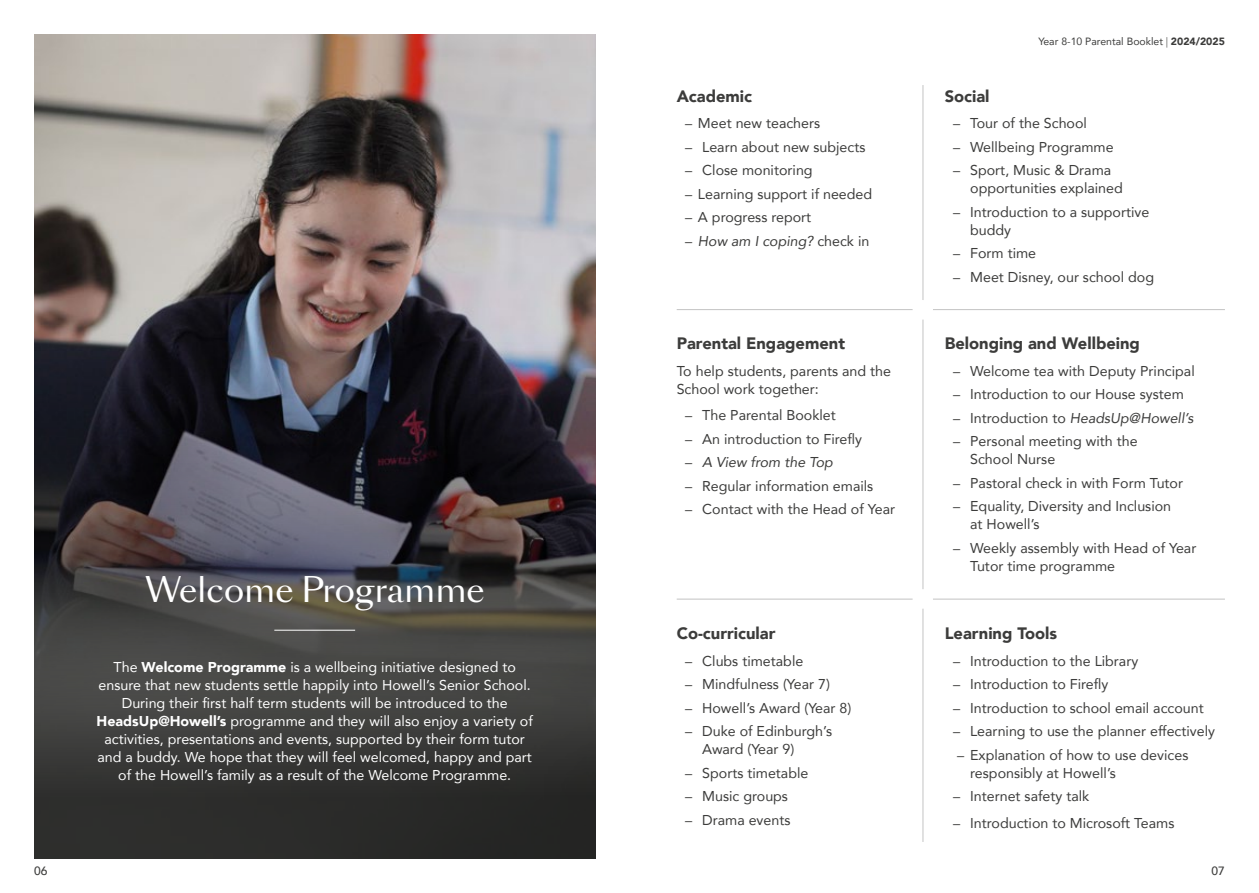
<style>
.page{position:relative;width:1259px;height:893px;background:#fff}
.page>*{position:absolute;margin:0;border:0;box-sizing:border-box;transform-origin:0 0}
.t1{font:33px "Sang Bleu Sans";color:#fff}
.t2{font:900 16.5px "Avenir";color:#3c3c3b}
.t3{font:14.25px/18px "Avenir";color:#3c3c3b}
.t4{font:14.25px/18px "Avenir";color:#fff;text-align:center}
.t5{font:italic 14.25px "Avenir";color:#3c3c3b}
.t6{font:500 12px "Avenir";color:#3c3c3b}
.t7{font:10.5px "Avenir";color:#3c3c3b}
.s1{font-weight:900}
.s2{font-style:normal}
.s3{font-weight:300}
</style>
<div class="page">
<img style="left:34px;top:50px;width:561px;height:809px">
<hr style="left:274px;top:630px;width:81px;height:1px;background:#fff">
<hr style="left:922px;top:85px;width:1px;height:757px;background:#c3c3c3">
<hr style="left:676px;top:599px;width:549px;height:1px;background:#c3c3c3">
<hr style="left:676px;top:309px;width:549px;height:1px;background:#c3c3c3">
<div style="left:912px;top:300px;width:21px;height:20px;background:#fff;border-radius:50%"></div>
<div style="left:912px;top:589px;width:21px;height:20px;background:#fff;border-radius:50%"></div>
<h1 class="t1" style="left:145px;top:569px;width:341px">Welcome Programme</h1>
<p class="t4" style="left:97px;top:658px;width:438px">The <span class="s1">Welcome Programme</span> is a wellbeing initiative designed to ensure that new students settle happily into Howell’s Senior School.<br>During their first half term students will be introduced to the <span class="s1">HeadsUp@Howell’s</span> programme and they will also enjoy a variety of activities, presentations and events, supported by their form tutor and a buddy. We hope that they will feel welcomed, happy and part of the Howell’s family as a result of the Welcome Programme.</p>
<p class="t2" style="left:676px;top:82px;width:77px">Academic</p>
<p class="t3" style="left:685px;top:114px;width:137px">– Meet new teachers</p>
<p class="t3" style="left:685px;top:137px;width:182px">– Learn about new subjects</p>
<p class="t3" style="left:685px;top:161px;width:129px">– Close monitoring</p>
<p class="t3" style="left:685px;top:184px;width:188px">– Learning support if needed</p>
<p class="t3" style="left:685px;top:208px;width:128px">– A progress report</p>
<p class="t5" style="left:685px;top:232px;width:186px"><span class="s2">–</span> How am I coping? <span class="s2">check in</span></p>
<p class="t2" style="left:676px;top:329px;width:170px">Parental Engagement</p>
<p class="t3" style="left:676px;top:361px;width:216px">To help students, parents and the<br>School work together:</p>
<p class="t3" style="left:685px;top:406px;width:152px">– The Parental Booklet</p>
<p class="t3" style="left:685px;top:429px;width:178px">– An introduction to Firefly</p>
<p class="t5" style="left:685px;top:453px;width:149px"><span class="s2">–</span> A View from the Top</p>
<p class="t3" style="left:685px;top:476px;width:190px">– Regular information emails</p>
<p class="t3" style="left:685px;top:500px;width:211px">– Contact with the Head of Year</p>
<p class="t2" style="left:676px;top:619px;width:100px">Co-curricular</p>
<p class="t3" style="left:685px;top:651px;width:120px">– Clubs timetable</p>
<p class="t3" style="left:685px;top:675px;width:146px">– Mindfulness (Year 7)</p>
<p class="t3" style="left:685px;top:698px;width:168px">– Howell’s Award (Year 8)</p>
<p class="t3" style="left:702px;top:722px;width:131px;text-indent:-17px">– Duke of Edinburgh’s<br>Award (Year 9)</p>
<p class="t3" style="left:685px;top:763px;width:125px">– Sports timetable</p>
<p class="t3" style="left:685px;top:787px;width:104px">– Music groups</p>
<p class="t3" style="left:685px;top:810px;width:107px">– Drama events</p>
<p class="t7" style="left:1038px;top:32px;width:188px">Year 8-10 Parental Booklet <span class="s3">|</span> <span class="s1">2024/2025</span></p>
<p class="t2" style="left:944px;top:82px;width:46px">Social</p>
<p class="t3" style="left:953px;top:114px;width:135px">– Tour of the School</p>
<p class="t3" style="left:953px;top:137px;width:162px">– Wellbeing Programme</p>
<p class="t3" style="left:970px;top:161px;width:154px;text-indent:-17px">– Sport, Music &amp; Drama opportunities explained</p>
<p class="t3" style="left:970px;top:202px;width:181px;text-indent:-17px">– Introduction to a supportive buddy</p>
<p class="t3" style="left:953px;top:244px;width:85px">– Form time</p>
<p class="t3" style="left:953px;top:267px;width:202px">– Meet Disney, our school dog</p>
<p class="t2" style="left:944px;top:329px;width:197px">Belonging and Wellbeing</p>
<p class="t3" style="left:953px;top:361px;width:243px">– Welcome tea with Deputy Principal</p>
<p class="t3" style="left:953px;top:385px;width:232px">– Introduction to our House system</p>
<p class="t5" style="left:953px;top:409px;width:242px"><span class="s2">– Introduction to</span> HeadsUp@Howell’s</p>
<p class="t3" style="left:970px;top:432px;width:169px;text-indent:-17px">– Personal meeting with the<br>School Nurse</p>
<p class="t3" style="left:953px;top:473px;width:231px">– Pastoral check in with Form Tutor</p>
<p class="t3" style="left:970px;top:497px;width:202px;text-indent:-17px">– Equality, Diversity and Inclusion at Howell’s</p>
<p class="t3" style="left:970px;top:538px;width:228px;text-indent:-17px">– Weekly assembly with Head of Year<br>Tutor time programme</p>
<p class="t2" style="left:944px;top:619px;width:114px">Learning Tools</p>
<p class="t3" style="left:953px;top:651px;width:187px">– Introduction to the Library</p>
<p class="t3" style="left:953px;top:675px;width:157px">– Introduction to Firefly</p>
<p class="t3" style="left:953px;top:698px;width:252px">– Introduction to school email account</p>
<p class="t3" style="left:953px;top:722px;width:263px">– Learning to use the planner effectively</p>
<p class="t3" style="left:970px;top:745px;width:220px;text-indent:-13px">– Explanation of how to use devices responsibly at Howell’s</p>
<p class="t3" style="left:953px;top:787px;width:138px">– Internet safety talk</p>
<p class="t3" style="left:953px;top:813px;width:223px">– Introduction to Microsoft Teams</p>
<p class="t6" style="left:34px;top:861px;width:15px">06</p>
<p class="t6" style="left:1211px;top:861px;width:15px">07</p>
</div>
